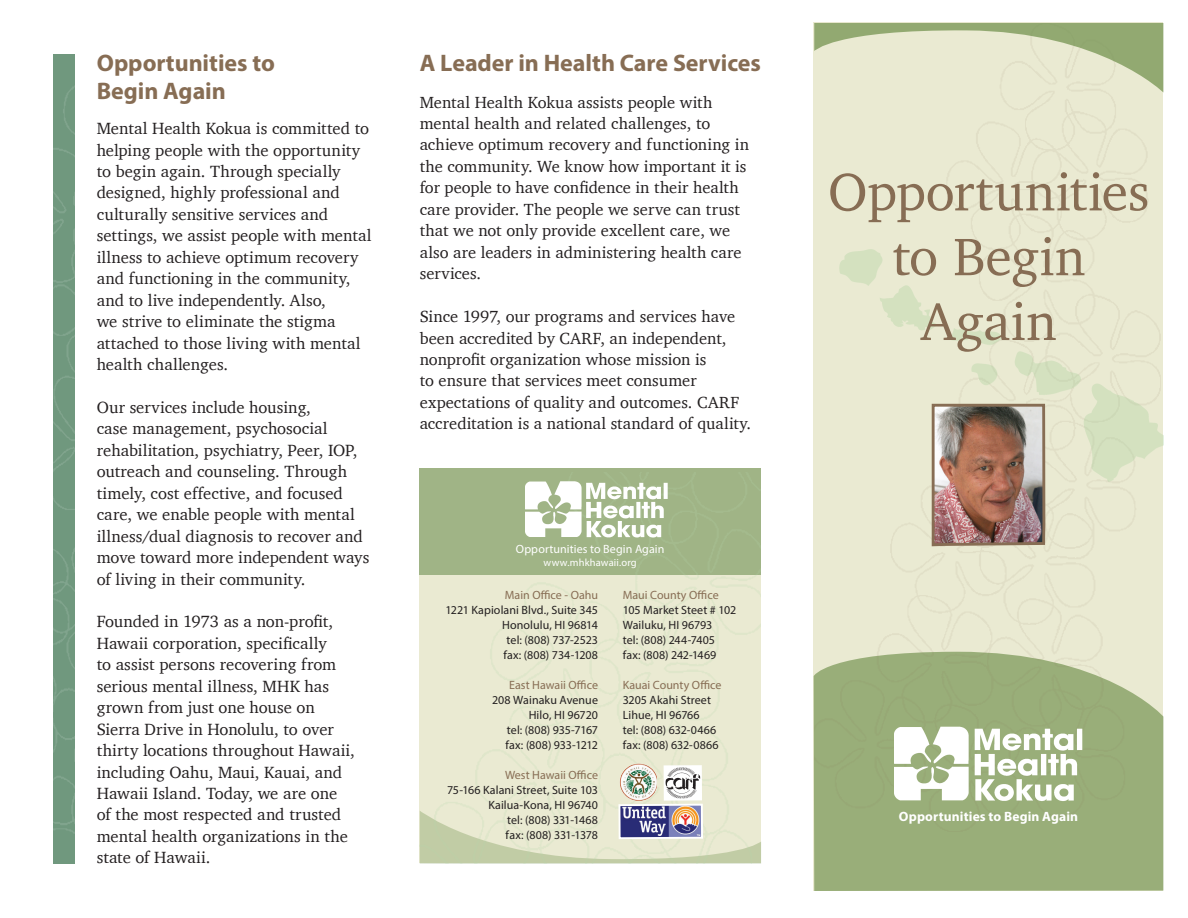
<style>
.page{position:relative;width:1188px;height:918px;background:#fff}
.page>*{position:absolute;margin:0;border:0;box-sizing:border-box;transform-origin:0 0}
.t1{font:54px/64.8px "Charter";color:#876d54;text-align:center}
.t2{font:700 24px/28.5px "Myriad Pro";color:#876d54}
.t3{font:16.65px/21.5px "Charter";color:#231f20}
.t4{font:16.5px/21.5px "Charter";color:#231f20}
.t5{font:700 13.5px "Myriad Pro";letter-spacing:.01em;color:#fff}
.t6{font:12px/15px "Myriad Pro";letter-spacing:.005em;color:#231f20;text-align:right}
.t7{font:12px "Myriad Pro";color:#876d54}
.t8{font:12px "Myriad Pro";letter-spacing:.005em;color:#fff}
.t9{font:10.5px "Myriad Pro";letter-spacing:.01em;color:#fff}
</style>
<div class="page">
<div style="left:814px;top:652px;width:349px;height:239px;background:#99ae79"></div>
<img style="left:814px;top:93px;width:346px;height:738px">
<svg style="left:814px;top:23px;width:349px;height:70px;background:#d0d7b6"></svg>
<img style="left:894px;top:726px;width:193px;height:76px">
<img style="left:54px;top:54px;width:21px;height:810px">
<img style="left:835px;top:246px;width:328px;height:246px">
<div style="left:420px;top:468px;width:341px;height:107px;background:#a0b486"></div>
<img style="left:420px;top:484px;width:341px;height:319px">
<img style="left:526px;top:481px;width:146px;height:62px">
<img style="left:618px;top:763px;width:39px;height:38px">
<div style="left:664px;top:765px;width:38px;height:36px;background:#fff"></div>
<img style="left:666px;top:767px;width:34px;height:32px">
<svg style="left:420px;top:803px;width:341px;height:61px;background:#d2d5c1"></svg>
<img style="left:930px;top:402px;width:116px;height:146px">
<h2 class="t2" style="left:97px;top:48px;width:180px">Opportunities to<br>Begin Again</h2>
<p class="t3" style="left:97px;top:118px;width:276px">Mental Health Kokua is committed to helping people with the opportunity to begin again. Through specially designed, highly professional and culturally sensitive services and settings, we assist people with mental illness to achieve optimum recovery and functioning in the community, and to live independently. Also,<br>we strive to eliminate the stigma attached to those living with mental health challenges.</p>
<p class="t3" style="left:97px;top:396px;width:274px">Our services include housing,<br>case management, psychosocial rehabilitation, psychiatry, Peer, IOP, outreach and counseling. Through timely, cost effective, and focused care, we enable people with mental illness/dual diagnosis to recover and move toward more independent ways of living in their community.</p>
<p class="t3" style="left:97px;top:611px;width:260px">Founded in 1973 as a non-profit,<br>Hawaii corporation, specifically<br>to assist persons recovering from serious mental illness, MHK has grown from just one house on<br>Sierra Drive in Honolulu, to over thirty locations throughout Hawaii, including Oahu, Maui, Kauai, and<br>Hawaii Island. Today, we are one of the most respected and trusted mental health organizations in the state of Hawaii.</p>
<h2 class="t2" style="left:420px;top:48px;width:343px">A Leader in Health Care Services</h2>
<p class="t4" style="left:420px;top:91px;width:331px">Mental Health Kokua assists people with mental health and related challenges, to achieve optimum recovery and functioning in the community. We know how important it is for people to have confidence in their health care provider. The people we serve can trust that we not only provide excellent care, we also are leaders in administering health care services.</p>
<p class="t4" style="left:420px;top:306px;width:333px">Since 1997, our programs and services have been accredited by CARF, an independent, nonprofit organization whose mission is<br>to ensure that services meet consumer expectations of quality and outcomes. CARF accreditation is a national standard of quality.</p>
<p class="t8" style="left:516px;top:542px;width:150px">Opportunities to Begin Again</p>
<p class="t9" style="left:544px;top:556px;width:95px">www.mhkhawaii.org</p>
<p class="t7" style="left:505px;top:587px;width:95px">Main Office - Oahu</p>
<p class="t6" style="left:445px;top:602px;width:154px">1221 Kapiolani Blvd., Suite 345<br>Honolulu, HI 96814<br>tel: (808) 737-2523<br>fax: (808) 734-1208</p>
<p class="t7" style="left:509px;top:677px;width:90px">East Hawaii Office</p>
<p class="t6" style="left:492px;top:692px;width:107px">208 Wainaku Avenue<br>Hilo, HI 96720<br>tel: (808) 935-7167 fax: (808) 933-1212</p>
<p class="t7" style="left:505px;top:767px;width:94px">West Hawaii Office</p>
<p class="t6" style="left:447px;top:782px;width:152px">75-166 Kalani Street, Suite 103<br>Kailua-Kona, HI 96740<br>tel: (808) 331-1468<br>fax: (808) 331-1378</p>
<p class="t7" style="left:623px;top:587px;width:97px">Maui County Office</p>
<p class="t6" style="left:623px;top:602px;width:115px;text-align:left">105 Market Steet # 102<br>Wailuku, HI 96793<br>tel: (808) 244-7405<br>fax: (808) 242-1469</p>
<p class="t7" style="left:623px;top:677px;width:100px">Kauai County Office</p>
<p class="t6" style="left:623px;top:692px;width:97px;text-align:left">3205 Akahi Street<br>Lihue, HI 96766<br>tel: (808) 632-0466 fax: (808) 632-0866</p>
<h1 class="t1" style="left:828px;top:159px;width:323px">Opportunities to Begin<br>Again</h1>
<p class="t5" style="left:899px;top:808px;width:181px">Opportunities to Begin Again</p>
</div>
